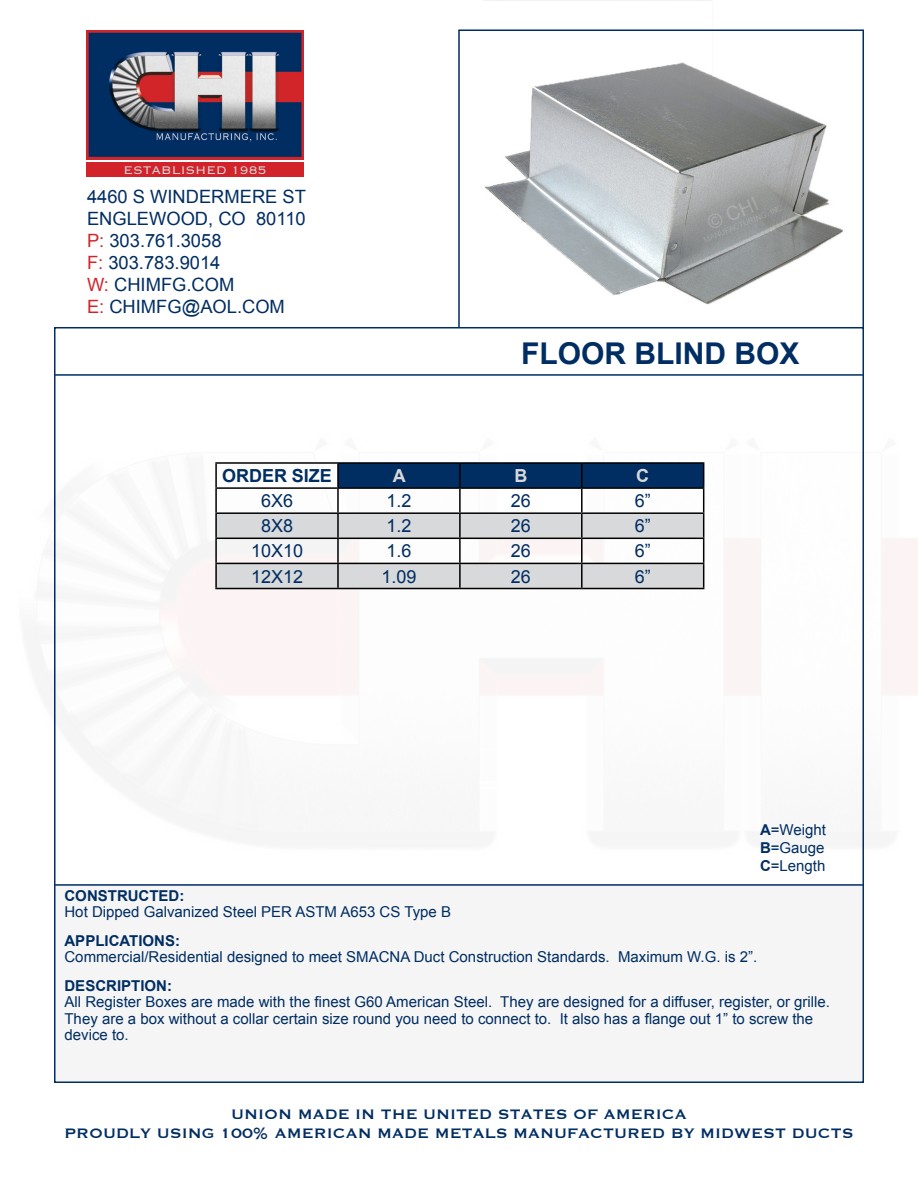
<style>
.page{position:relative;width:918px;height:1188px;background:#fff}
.page>*{position:absolute;margin:0;border:0;box-sizing:border-box;transform-origin:0 0}
.t1{font:700 30px "Arial";color:#002d62}
.t2{font:18.3px/22px "Arial";color:#002d62}
.t3{font:18px/19.5px "Copperplate";color:#002d62;text-align:center}
.t4{font:18px "Arial";color:#002d62}
.t5{font:700 18px "Arial";color:#002d62}
.t6{font:700 18px "Arial";color:#d7d9da}
.t7{font:15px/16.5px "Arial";color:#002d62}
.t8{font:700 15px "Arial";color:#002d62}
.t9{font:300 14.55px "Copperplate";color:#d7d9da}
.s1{color:#d2232a}
.s2{font-weight:700}
</style>
<div class="page">
<img style="left:483px;top:0;width:361px;height:305px">
<div style="left:55px;top:885px;width:808px;height:197px;background:#f5f5f5"></div>
<div style="left:87px;top:162px;width:217px;height:14px;background:#d2232a"></div>
<img style="left:87px;top:30px;width:217px;height:130px">
<hr style="left:55px;top:374px;width:808px;height:2px;background:#002d62">
<hr style="left:55px;top:884px;width:808px;height:2px;background:#002d62">
<hr style="left:215px;top:462px;width:123px;height:2px;background:#000">
<hr style="left:215px;top:464px;width:2px;height:23px;background:#000">
<hr style="left:338px;top:462px;width:122px;height:2px;background:#000">
<hr style="left:460px;top:462px;width:122px;height:2px;background:#000">
<hr style="left:582px;top:462px;width:122px;height:2px;background:#000">
<hr style="left:215px;top:487px;width:123px;height:2px;background:#000">
<hr style="left:215px;top:489px;width:2px;height:23px;background:#000">
<hr style="left:215px;top:512px;width:123px;height:2px;background:#000">
<hr style="left:215px;top:514px;width:2px;height:24px;background:#000">
<hr style="left:215px;top:538px;width:123px;height:1px;background:#000">
<hr style="left:215px;top:539px;width:2px;height:24px;background:#000">
<hr style="left:215px;top:563px;width:123px;height:1px;background:#000">
<hr style="left:215px;top:564px;width:2px;height:24px;background:#000">
<svg style="left:216px;top:463px;width:488px;height:125px"></svg>
<hr style="left:215px;top:588px;width:123px;height:1px;background:#000">
<hr style="left:338px;top:588px;width:122px;height:1px;background:#000">
<hr style="left:460px;top:588px;width:122px;height:1px;background:#000">
<hr style="left:582px;top:588px;width:122px;height:1px;background:#000">
<hr style="left:458px;top:30px;width:2px;height:298px;background:#002d62">
<hr style="left:862px;top:30px;width:2px;height:298px;background:#002d62">
<hr style="left:458px;top:29px;width:406px;height:2px;background:#002d62">
<p class="t9" style="left:123px;top:160px;width:145px">ESTABLISHED 1985</p>
<p class="t2" style="left:87px;top:186px;width:221px">4460 S WINDERMERE ST<br>ENGLEWOOD, CO 80110<br><span class="s1">P:</span> 303.761.3058<br><span class="s1">F:</span> 303.783.9014<br><span class="s1">W:</span> CHIMFG.COM<br><span class="s1">E:</span> CHIMFG@AOL.COM</p>
<h1 class="t1" style="left:521px;top:333px;width:280px">FLOOR BLIND BOX</h1>
<p class="t5" style="left:222px;top:464px;width:111px">ORDER SIZE</p>
<p class="t6" style="left:393px;top:464px;width:14px">A</p>
<p class="t6" style="left:514px;top:464px;width:14px">B</p>
<p class="t6" style="left:636px;top:464px;width:14px">C</p>
<p class="t4" style="left:261px;top:489px;width:34px">6X6</p>
<p class="t4" style="left:386px;top:489px;width:27px">1.2</p>
<p class="t4" style="left:511px;top:489px;width:22px">26</p>
<p class="t4" style="left:635px;top:489px;width:18px">6”</p>
<p class="t4" style="left:261px;top:514px;width:34px">8X8</p>
<p class="t4" style="left:386px;top:514px;width:27px">1.2</p>
<p class="t4" style="left:511px;top:514px;width:22px">26</p>
<p class="t4" style="left:635px;top:514px;width:18px">6”</p>
<p class="t4" style="left:251px;top:539px;width:54px">10X10</p>
<p class="t4" style="left:386px;top:539px;width:27px">1.6</p>
<p class="t4" style="left:511px;top:539px;width:22px">26</p>
<p class="t4" style="left:635px;top:539px;width:18px">6”</p>
<p class="t4" style="left:251px;top:564px;width:54px">12X12</p>
<p class="t4" style="left:381px;top:564px;width:37px">1.09</p>
<p class="t4" style="left:511px;top:564px;width:22px">26</p>
<p class="t4" style="left:635px;top:564px;width:18px">6”</p>
<p class="t7" style="left:760px;top:821px;width:67px;line-height:18px;text-align:justify"><span class="s2">A</span>=Weight <span class="s2">B</span>=Gauge <span class="s2">C</span>=Length</p>
<p class="t8" style="left:64px;top:886px;width:121px">CONSTRUCTED:</p>
<p class="t7" style="left:64px;top:904px;width:388px">Hot Dipped Galvanized Steel PER ASTM A653 CS Type B</p>
<p class="t8" style="left:64px;top:931px;width:117px">APPLICATIONS:</p>
<p class="t7" style="left:64px;top:949px;width:694px">Commercial/Residential designed to meet SMACNA Duct Construction Standards. Maximum W.G. is 2”.</p>
<p class="t8" style="left:64px;top:976px;width:109px">DESCRIPTION:</p>
<p class="t7" style="left:64px;top:994px;width:767px">All Register Boxes are made with the finest G60 American Steel. They are designed for a diffuser, register, or grille.<br>They are a box without a collar certain size round you need to connect to. It also has a flange out 1” to screw the device to.</p>
<p class="t3" style="left:64px;top:1103px;width:791px">UNION MADE IN THE UNITED STATES OF AMERICA<br>PROUDLY USING 100% AMERICAN MADE METALS MANUFACTURED BY MIDWEST DUCTS</p>
</div>
